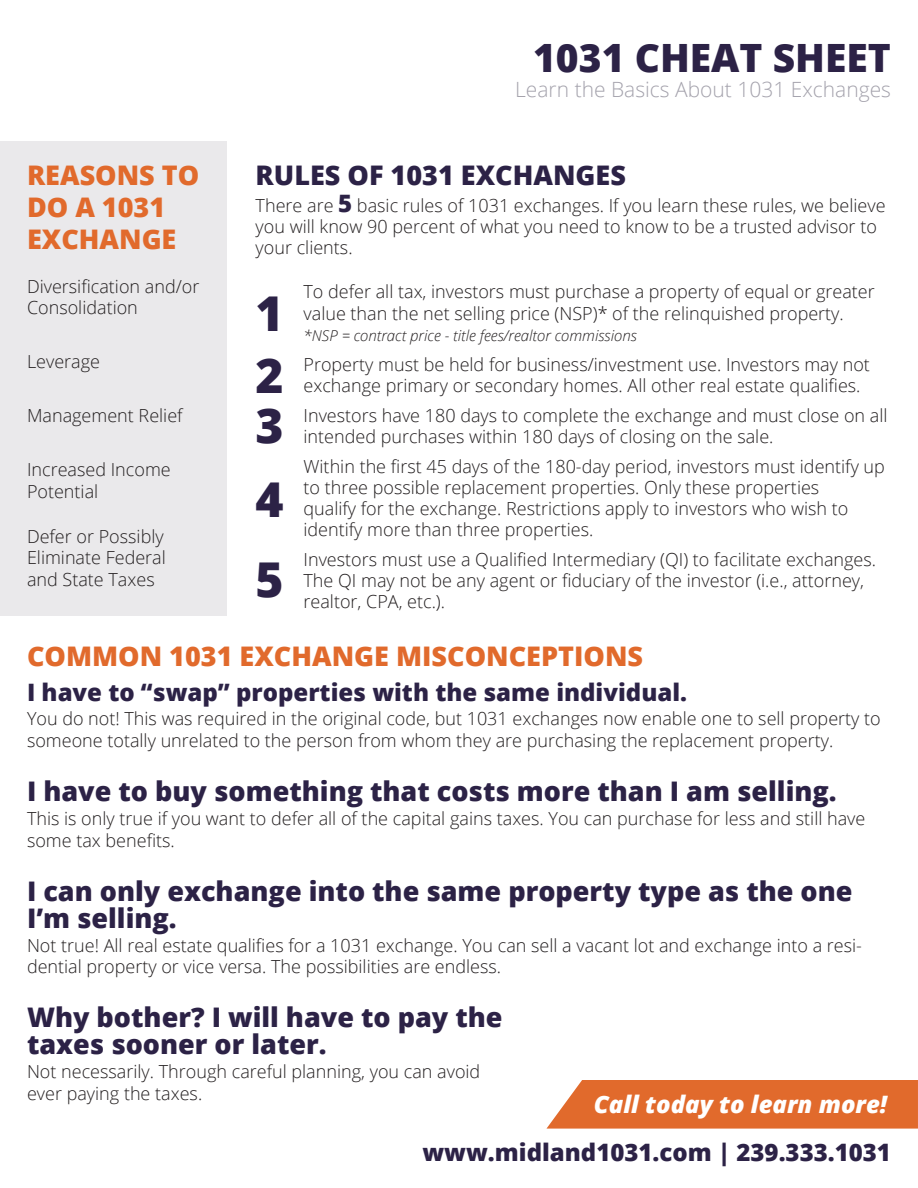
<style>
.page{position:relative;width:918px;height:1188px;background:#fff}
.page>*{position:absolute;margin:0;border:0;box-sizing:border-box;transform-origin:0 0}
.t1{font:800 48px/61.3px "Open Sans";color:#2c2246}
.t2{font:800 39px "Open Sans";color:#2c2246}
.t3{font:800 27px/27px "Open Sans";color:#2c2246}
.t4{font:800 27px/32.4px "Open Sans";color:#e16a2c}
.t5{font:800 24px "Open Sans";color:#2c2246}
.t6{font:italic 800 24px "Open Sans";color:#fff}
.t7{font:300 21px "Open Sans";color:#a4a2ac}
.t8{font:300 18px/21.6px "Open Sans";color:#231f20}
.t9{font:italic 300 15px "Open Sans";color:#231f20}
.s1{font-weight:800;font-size:24px;color:#2c2246}
</style>
<div class="page">
<div style="left:0;top:141px;width:227px;height:475px;background:#eae9eb"></div>
<svg style="left:546px;top:1080px;width:372px;height:49px;background:#e27338"></svg>
<h3 class="t4" style="left:27px;top:157px;width:174px">REASONS TO<br>DO A 1031<br>EXCHANGE</h3>
<p class="t8" style="left:27px;top:275px;width:174px">Diversification and/or<br>Consolidation</p>
<p class="t8" style="left:27px;top:350px;width:75px">Leverage</p>
<p class="t8" style="left:27px;top:404px;width:157px">Management Relief</p>
<p class="t8" style="left:27px;top:458px;width:145px">Increased Income<br>Potential</p>
<p class="t8" style="left:27px;top:525px;width:140px;text-align:justify">Defer or Possibly Eliminate Federal and State Taxes</p>
<h2 class="t2" style="left:533px;top:28px;width:359px">1031 CHEAT SHEET</h2>
<p class="t7" style="left:515px;top:75px;width:377px">Learn the Basics About 1031 Exchanges</p>
<h3 class="t3" style="left:256px;top:160px;width:372px">RULES OF 1031 EXCHANGES</h3>
<p class="t8" style="left:256px;top:194px;width:631px;line-height:21px">There are <span class="s1">5</span> basic rules of 1031 exchanges. If you learn these rules, we believe you will know 90 percent of what you need to know to be a trusted advisor to your clients.</p>
<h1 class="t1" style="left:256px;top:280px;width:30px">1<br>2</h1>
<h1 class="t1" style="left:256px;top:386px;width:30px;line-height:73.9px">3<br>4</h1>
<h1 class="t1" style="left:256px;top:547px;width:30px">5</h1>
<p class="t8" style="left:304px;top:280px;width:573px">To defer all tax, investors must purchase a property of equal or greater value than the net selling price (NSP)* of the relinquished property.</p>
<p class="t9" style="left:304px;top:325px;width:335px">*NSP = contract price - title fees/realtor commissions</p>
<p class="t8" style="left:304px;top:353px;width:568px;line-height:21px">Property must be held for business/investment use. Investors may not exchange primary or secondary homes. All other real estate qualifies.</p>
<p class="t8" style="left:304px;top:404px;width:586px;line-height:21px">Investors have 180 days to complete the exchange and must close on all intended purchases within 180 days of closing on the sale.</p>
<p class="t8" style="left:304px;top:455px;width:583px;line-height:21px">Within the first 45 days of the 180-day period, investors must identify up to three possible replacement properties. Only these properties<br>qualify for the exchange. Restrictions apply to investors who wish to identify more than three properties.</p>
<p class="t8" style="left:304px;top:548px;width:574px;line-height:21px">Investors must use a Qualified Intermediary (QI) to facilitate exchanges.<br>The QI may not be any agent or fiduciary of the investor (i.e., attorney, realtor, CPA, etc.).</p>
<h3 class="t4" style="left:27px;top:638px;width:618px">COMMON 1031 EXCHANGE MISCONCEPTIONS</h3>
<h3 class="t5" style="left:27px;top:674px;width:662px">I have to “swap” properties with the same individual.</h3>
<p class="t8" style="left:27px;top:708px;width:855px">You do not! This was required in the original code, but 1031 exchanges now enable one to sell property to someone totally unrelated to the person from whom they are purchasing the replacement property.</p>
<h3 class="t3" style="left:27px;top:776px;width:811px">I have to buy something that costs more than I am selling.</h3>
<p class="t8" style="left:27px;top:807px;width:840px">This is only true if you want to defer all of the capital gains taxes. You can purchase for less and still have some tax benefits.</p>
<h3 class="t3" style="left:27px;top:876px;width:827px">I can only exchange into the same property type as the one<br>I’m selling.</h3>
<p class="t8" style="left:27px;top:934px;width:836px">Not true! All real estate qualifies for a 1031 exchange. You can sell a vacant lot and exchange into a resi&shy;dential property or vice versa. The possibilities are endless.</p>
<h3 class="t3" style="left:27px;top:1002px;width:477px">Why bother? I will have to pay the taxes sooner or later.</h3>
<p class="t8" style="left:27px;top:1060px;width:455px">Not necessarily. Through careful planning, you can avoid ever paying the taxes.</p>
<h3 class="t6" style="left:594px;top:1087px;width:295px">Call today to learn more!</h3>
<h3 class="t5" style="left:422px;top:1134px;width:470px">www.midland1031.com | 239.333.1031</h3>
</div>
